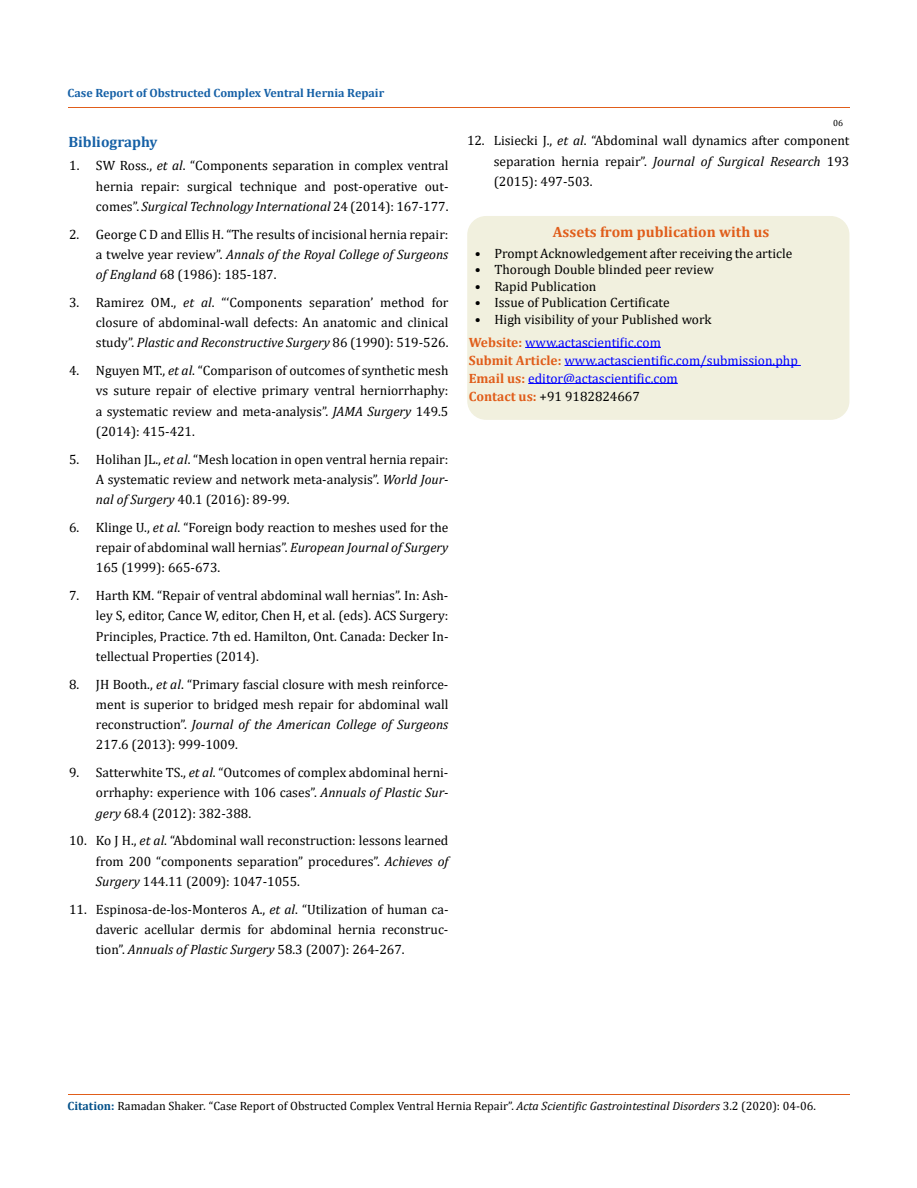
<style>
.page{position:relative;width:917px;height:1188px;background:#fff}
.page>*{position:absolute;margin:0;border:0;box-sizing:border-box;transform-origin:0 0}
.t1{font:700 15px "Cambria";color:#e05d1a}
.t2{font:700 15px "Cambria";color:#1560a6}
.t3{font:13.5px/20.2px "Cambria";color:#000;text-align:justify}
.t4{font:13.5px/18px "Cambria";color:#00f}
.t5{font:12px "Cambria";color:#000}
.t6{font:700 12px "Cambria";color:#1560a6}
.t7{font:9px "Cambria";color:#000}
.s1{font-style:italic}
.s2{font-weight:700;color:#e05d1a}
.s3{color:#000}
.s4{font-weight:700;color:#035089}
</style>
<div class="page">
<div style="left:468px;top:217px;width:380px;height:202px;background:#f1f0de;border-radius:18px"></div>
<div style="left:467px;top:216px;width:382px;height:204px;border:2px solid #f1f0de;border-radius:18px"></div>
<hr style="left:525px;top:347px;width:136px;height:1px;background:#00f">
<hr style="left:564px;top:365px;width:236px;height:1px;background:#00f">
<hr style="left:528px;top:383px;width:149px;height:1px;background:#00f">
<hr style="left:68px;top:108px;width:781px;height:1px;background:#e05d1a">
<hr style="left:68px;top:1094px;width:781px;height:1px;background:#e05d1a">
<p class="t6" style="left:68px;top:85px;width:318px">Case Report of Obstructed Complex Ventral Hernia Repair</p>
<p class="t2" style="left:68px;top:131px;width:91px">Bibliography</p>
<p class="t3" style="left:96px;top:155px;width:354px;text-indent:-27px">1. SW Ross., <span class="s1">et al</span>. “Components separation in complex ventral hernia repair: surgical technique and post-operative out&shy;comes”. <span class="s1">Surgical Technology International</span> 24 (2014): 167-177.</p>
<p class="t3" style="left:96px;top:224px;width:354px;text-indent:-27px">2. George C D and Ellis H. “The results of incisional hernia repair: a twelve year review”. <span class="s1">Annals of the Royal College of Surgeons of England</span> 68 (1986): 185-187.</p>
<p class="t3" style="left:96px;top:292px;width:354px;text-indent:-27px">3. Ramirez OM., <span class="s1">et al</span>. “‘Components separation’ method for closure of abdominal-wall defects: An anatomic and clinical study”. <span class="s1">Plastic and Reconstructive Surgery</span> 86 (1990): 519-526.</p>
<p class="t3" style="left:96px;top:360px;width:354px;text-indent:-27px">4. Nguyen MT., <span class="s1">et al</span>. “Comparison of outcomes of synthetic mesh vs suture repair of elective primary ventral herniorrhaphy: a systematic review and meta-analysis”. <span class="s1">JAMA Surgery</span> 149.5 (2014): 415-421.</p>
<p class="t3" style="left:96px;top:449px;width:354px;text-indent:-27px">5. Holihan JL., <span class="s1">et al</span>. “Mesh location in open ventral hernia repair:<br>A systematic review and network meta-analysis”. <span class="s1">World Jour&shy;nal of Surgery</span> 40.1 (2016): 89-99.</p>
<p class="t3" style="left:96px;top:517px;width:354px;text-indent:-27px">6. Klinge U., <span class="s1">et al</span>. “Foreign body reaction to meshes used for the repair of abdominal wall hernias”. <span class="s1">European Journal of Surgery </span>165 (1999): 665-673.</p>
<p class="t3" style="left:96px;top:585px;width:354px;text-indent:-27px">7. Harth KM. “Repair of ventral abdominal wall hernias”. In: Ash&shy;ley S, editor, Cance W, editor, Chen H, et al. (eds). ACS Surgery:<br>Principles, Practice. 7th ed. Hamilton, Ont. Canada: Decker In&shy;tellectual Properties (2014).</p>
<p class="t3" style="left:96px;top:674px;width:354px;text-indent:-27px">8. JH Booth., <span class="s1">et al</span>. “Primary fascial closure with mesh reinforce&shy;ment is superior to bridged mesh repair for abdominal wall reconstruction”. <span class="s1">Journal of the American College of Surgeons </span>217.6 (2013): 999-1009.</p>
<p class="t3" style="left:96px;top:762px;width:354px;text-indent:-27px">9. Satterwhite TS., <span class="s1">et al</span>. “Outcomes of complex abdominal herni&shy;orrhaphy: experience with 106 cases”. <span class="s1">Annuals of Plastic Sur&shy;gery</span> 68.4 (2012): 382-388.</p>
<p class="t3" style="left:96px;top:831px;width:354px;text-indent:-27px">10. Ko J H., <span class="s1">et al</span>. “Abdominal wall reconstruction: lessons learned from 200 “components separation” procedures”. <span class="s1">Achieves of Surgery</span> 144.11 (2009): 1047-1055.</p>
<p class="t3" style="left:96px;top:899px;width:354px;text-indent:-27px">11. Espinosa-de-los-Monteros A., <span class="s1">et al</span>. “Utilization of human ca&shy;daveric acellular dermis for abdominal hernia reconstruc&shy;tion”. <span class="s1">Annuals of Plastic Surgery</span> 58.3 (2007): 264-267.</p>
<p class="t7" style="left:833px;top:118px;width:11px">06</p>
<p class="t3" style="left:494px;top:131px;width:357px;text-indent:-27px">12. Lisiecki J., <span class="s1">et al</span>. “Abdominal wall dynamics after component separation hernia repair”. <span class="s1">Journal of Surgical Research</span> 193 (2015): 497-503.</p>
<p class="t1" style="left:553px;top:221px;width:218px">Assets from publication with us</p>
<p class="t3" style="left:475px;top:243px;width:319px">• Prompt Acknowledgement after receiving the article</p>
<p class="t3" style="left:475px;top:260px;width:240px">• Thorough Double blinded peer review</p>
<p class="t3" style="left:475px;top:276px;width:123px">• Rapid Publication</p>
<p class="t3" style="left:475px;top:293px;width:196px">• Issue of Publication Certificate</p>
<p class="t3" style="left:475px;top:309px;width:238px">• High visibility of your Published work</p>
<p class="t4" style="left:468px;top:333px;width:330px"><span class="s2">Website:</span> www.actascientific.com<br><span class="s2">Submit Article:</span> www.actascientific.com/submission.php <span class="s2">Email us:</span> editor@actascientific.com<br><span class="s2">Contact us:</span> <span class="s3">+91 9182824667</span></p>
<p class="t5" style="left:68px;top:1098px;width:749px"><span class="s4">Citation:</span> Ramadan Shaker<span class="s1">.</span> “Case Report of Obstructed Complex Ventral Hernia Repair”. <span class="s1">Acta Scientific Gastrointestinal Disorders</span> 3.2 (2020): 04-06.</p>
</div>
